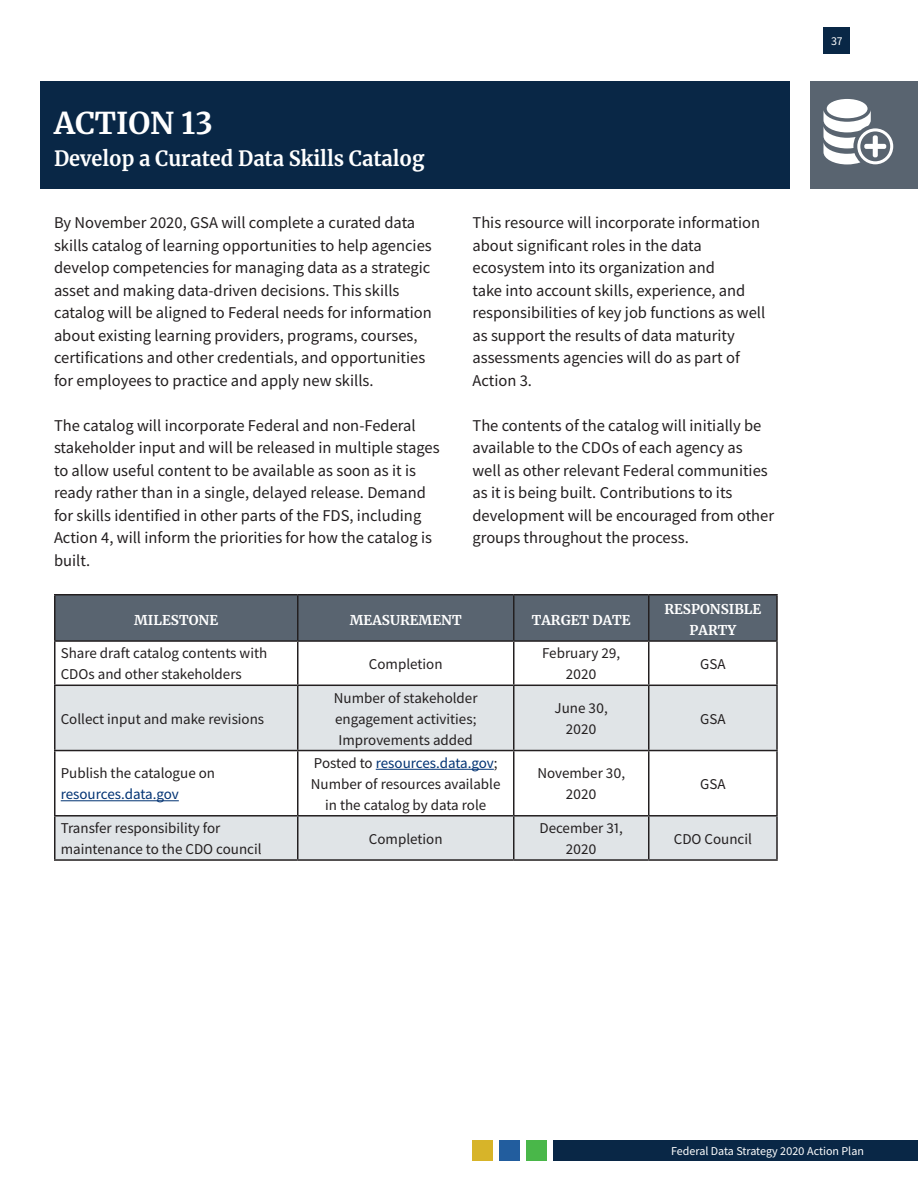
<style>
.page{position:relative;width:918px;height:1188px;background:#fff}
.page>*{position:absolute;margin:0;border:0;box-sizing:border-box;transform-origin:0 0}
.Action_Title{font:700 30px "Merriweather";color:#fff}
.Action_Title-2{font:700 21px "Merriweather";color:#fff;scale:.95 1}
.t1{font:16.5px/22.5px "Source Sans Pro";color:#231f20}
.T__Table_Text{font:15px/21px "Source Sans Pro";color:#231f20;text-align:center}
.T__Table_Header{font:700 13.5px/21px "Merriweather";color:#fff;text-align:center}
.t2{font:12px "Source Sans Pro";letter-spacing:-.005em;color:#fff}
.s1{color:#003273}
</style>
<div class="page">
<div style="left:810px;top:81px;width:108px;height:108px;background:#596470"></div>
<div style="left:827px;top:99px;width:41px;height:19px;background:#fff;border-radius:50%"></div>
<svg style="left:824px;top:110px;width:69px;height:54px"></svg>
<div style="left:554px;top:1141px;width:364px;height:20px;background:#092746"></div>
<div style="left:472px;top:1141px;width:21px;height:20px;background:#d7b429"></div>
<div style="left:500px;top:1141px;width:20px;height:20px;background:#225d9e"></div>
<div style="left:526px;top:1141px;width:21px;height:20px;background:#49b749"></div>
<div style="left:824px;top:27px;width:26px;height:27px;background:#092746"></div>
<div style="left:56px;top:596px;width:720px;height:44px;background:#596470"></div>
<svg style="left:56px;top:686px;width:720px;height:173px;fill:#e0e4e7"></svg>
<hr style="left:54px;top:594px;width:244px;height:2px;background:#231f20">
<hr style="left:54px;top:595px;width:2px;height:45px;background:#231f20">
<hr style="left:298px;top:594px;width:216px;height:2px;background:#231f20">
<hr style="left:297px;top:595px;width:1px;height:45px;background:#231f20">
<hr style="left:514px;top:594px;width:135px;height:2px;background:#231f20">
<hr style="left:513px;top:595px;width:1px;height:45px;background:#231f20">
<hr style="left:649px;top:594px;width:129px;height:2px;background:#231f20">
<hr style="left:648px;top:595px;width:2px;height:45px;background:#231f20">
<hr style="left:776px;top:595px;width:2px;height:45px;background:#231f20">
<hr style="left:54px;top:640px;width:244px;height:2px;background:#231f20">
<hr style="left:54px;top:642px;width:2px;height:43px;background:#231f20">
<hr style="left:298px;top:640px;width:216px;height:2px;background:#231f20">
<hr style="left:297px;top:642px;width:1px;height:43px;background:#231f20">
<hr style="left:514px;top:640px;width:135px;height:2px;background:#231f20">
<hr style="left:513px;top:642px;width:1px;height:43px;background:#231f20">
<hr style="left:649px;top:640px;width:129px;height:2px;background:#231f20">
<hr style="left:648px;top:642px;width:2px;height:43px;background:#231f20">
<hr style="left:776px;top:642px;width:2px;height:43px;background:#231f20">
<hr style="left:54px;top:685px;width:244px;height:1px;background:#231f20">
<hr style="left:54px;top:686px;width:2px;height:64px;background:#231f20">
<hr style="left:298px;top:685px;width:216px;height:1px;background:#231f20">
<hr style="left:297px;top:686px;width:1px;height:64px;background:#231f20">
<hr style="left:514px;top:685px;width:135px;height:1px;background:#231f20">
<hr style="left:513px;top:686px;width:1px;height:64px;background:#231f20">
<hr style="left:649px;top:685px;width:129px;height:1px;background:#231f20">
<hr style="left:648px;top:686px;width:2px;height:64px;background:#231f20">
<hr style="left:776px;top:686px;width:2px;height:64px;background:#231f20">
<hr style="left:54px;top:750px;width:244px;height:1px;background:#231f20">
<hr style="left:54px;top:751px;width:2px;height:64px;background:#231f20">
<hr style="left:298px;top:750px;width:216px;height:1px;background:#231f20">
<hr style="left:297px;top:751px;width:1px;height:64px;background:#231f20">
<hr style="left:514px;top:750px;width:135px;height:1px;background:#231f20">
<hr style="left:513px;top:751px;width:1px;height:64px;background:#231f20">
<hr style="left:649px;top:750px;width:129px;height:1px;background:#231f20">
<hr style="left:648px;top:751px;width:2px;height:64px;background:#231f20">
<hr style="left:776px;top:751px;width:2px;height:64px;background:#231f20">
<hr style="left:54px;top:815px;width:244px;height:2px;background:#231f20">
<hr style="left:54px;top:817px;width:2px;height:42px;background:#231f20">
<hr style="left:298px;top:815px;width:216px;height:2px;background:#231f20">
<hr style="left:297px;top:817px;width:1px;height:42px;background:#231f20">
<hr style="left:514px;top:815px;width:135px;height:2px;background:#231f20">
<hr style="left:513px;top:817px;width:1px;height:42px;background:#231f20">
<hr style="left:649px;top:815px;width:129px;height:2px;background:#231f20">
<hr style="left:648px;top:817px;width:2px;height:42px;background:#231f20">
<hr style="left:776px;top:817px;width:2px;height:42px;background:#231f20">
<hr style="left:54px;top:859px;width:244px;height:2px;background:#231f20">
<hr style="left:298px;top:859px;width:216px;height:2px;background:#231f20">
<hr style="left:514px;top:859px;width:135px;height:2px;background:#231f20">
<hr style="left:649px;top:859px;width:129px;height:2px;background:#231f20">
<hr style="left:61px;top:800px;width:118px;height:1px;background:#003273">
<hr style="left:376px;top:769px;width:118px;height:1px;background:#003273">
<div style="left:40px;top:81px;width:750px;height:108px;background:#092746"></div>
<p class="Action_Title" style="left:54px;top:102px;width:161px">ACTION 13</p>
<p class="Action_Title-2" style="left:54px;top:144px;width:392px">Develop a Curated Data Skills Catalog</p>
<p class="t1" style="left:54px;top:213px;width:379px">By November 2020, GSA will complete a curated data skills catalog of learning opportunities to help agencies develop competencies for managing data as a strategic asset and making data-driven decisions. This skills catalog will be aligned to Federal needs for information about existing learning providers, programs, courses, certifications and other credentials, and opportunities for employees to practice and apply new skills.</p>
<p class="t1" style="left:54px;top:416px;width:387px">The catalog will incorporate Federal and non-Federal stakeholder input and will be released in multiple stages to allow useful content to be available as soon as it is ready rather than in a single, delayed release. Demand for skills identified in other parts of the FDS, including Action 4, will inform the priorities for how the catalog is built.</p>
<p class="t1" style="left:472px;top:213px;width:294px">This resource will incorporate information about significant roles in the data ecosystem into its organization and<br>take into account skills, experience, and responsibilities of key job functions as well as support the results of data maturity assessments agencies will do as part of Action 3.</p>
<p class="t1" style="left:472px;top:416px;width:303px">The contents of the catalog will initially be available to the CDOs of each agency as well as other relevant Federal communities as it is being built. Contributions to its development will be encouraged from other groups throughout the process.</p>
<p class="T__Table_Header" style="left:134px;top:609px;width:85px">MILESTONE</p>
<p class="T__Table_Header" style="left:350px;top:609px;width:113px">MEASUREMENT</p>
<p class="T__Table_Header" style="left:532px;top:609px;width:100px">TARGET DATE</p>
<p class="T__Table_Header" style="left:664px;top:598px;width:98px">RESPONSIBLE<br>PARTY</p>
<p class="T__Table_Text" style="left:61px;top:644px;width:208px;text-align:left">Share draft catalog contents with<br>CDOs and other stakeholders</p>
<p class="T__Table_Text" style="left:369px;top:655px;width:75px">Completion</p>
<p class="T__Table_Text" style="left:542px;top:644px;width:80px">February 29,<br>2020</p>
<p class="T__Table_Text" style="left:700px;top:655px;width:27px">GSA</p>
<p class="T__Table_Text" style="left:61px;top:709px;width:205px">Collect input and make revisions</p>
<p class="T__Table_Text" style="left:334px;top:688px;width:145px;text-align:justify">Number of stakeholder engagement activities; Improvements added</p>
<p class="T__Table_Text" style="left:555px;top:699px;width:55px">June 30,<br>2020</p>
<p class="T__Table_Text" style="left:700px;top:709px;width:27px">GSA</p>
<p class="T__Table_Text" style="left:61px;top:764px;width:156px;text-align:left">Publish the catalogue on <span class="s1">resources.data.gov</span></p>
<p class="T__Table_Text" style="left:311px;top:754px;width:191px">Posted to <span class="s1">resources.data.gov</span>;<br>Number of resources available in the catalog by data role</p>
<p class="T__Table_Text" style="left:537px;top:764px;width:89px">November 30,<br>2020</p>
<p class="T__Table_Text" style="left:700px;top:775px;width:27px">GSA</p>
<p class="T__Table_Text" style="left:61px;top:819px;width:202px;text-align:left">Transfer responsibility for maintenance to the CDO council</p>
<p class="T__Table_Text" style="left:369px;top:829px;width:75px">Completion</p>
<p class="T__Table_Text" style="left:539px;top:819px;width:85px">December 31,<br>2020</p>
<p class="T__Table_Text" style="left:674px;top:829px;width:80px">CDO Council</p>
<p class="t2" style="left:831px;top:36px;width:13px">37</p>
<p class="t2" style="left:671px;top:1147px;width:194px">Federal Data Strategy 2020 Action Plan</p>
</div>
